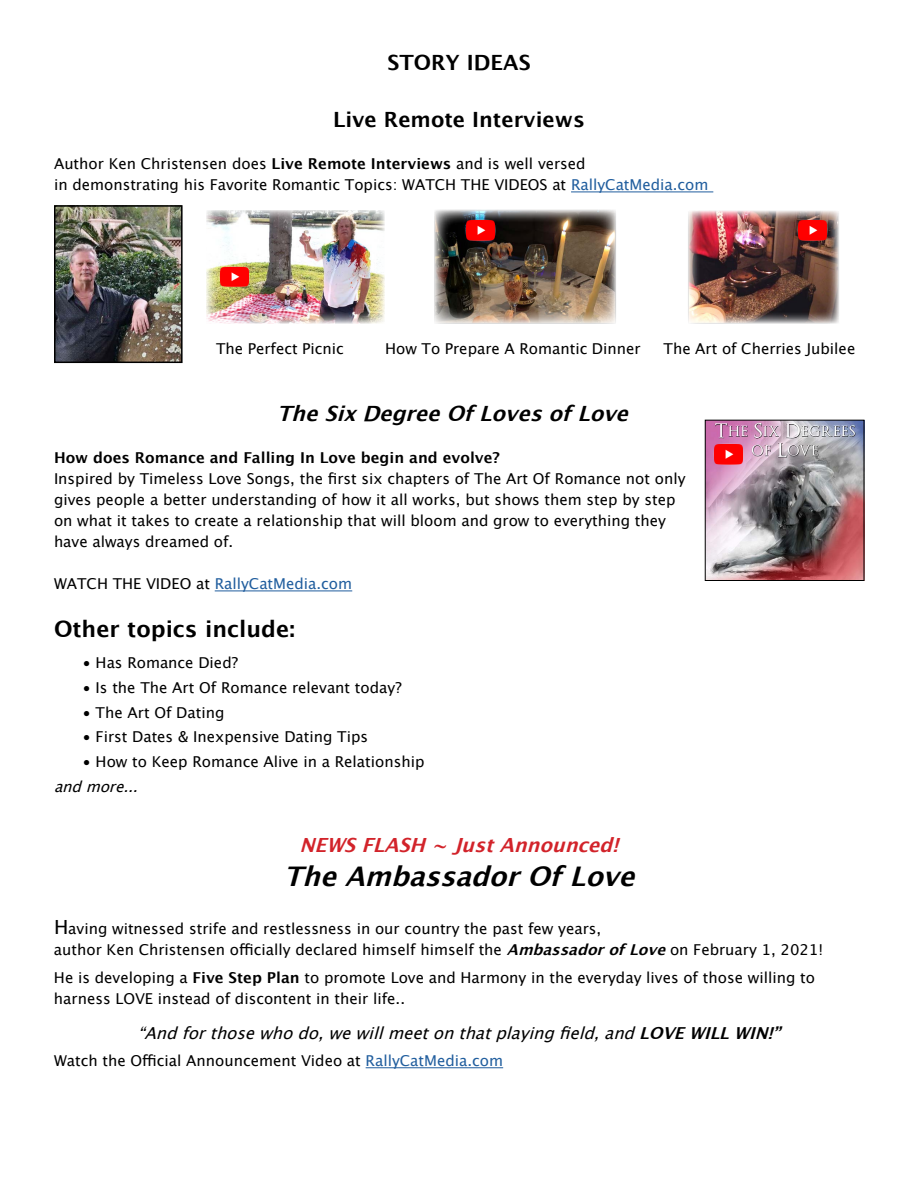
<style>
.page{position:relative;width:918px;height:1188px;background:#fff}
.page>*{position:absolute;margin:0;border:0;box-sizing:border-box;transform-origin:0 0}
.t1{font:italic 700 27px "Lucida Grande";color:#000}
.t2{font:700 22.5px "Lucida Grande";color:#000}
.t3{font:700 21px "Lucida Grande";color:#000}
.t4{font:italic 700 21px "Lucida Grande";color:#000}
.t5{font:italic 700 19.5px "Lucida Grande";color:#d2232a}
.t6{font:italic 16.5px "Lucida Grande";color:#000}
.t7{font:15px/21px "Lucida Grande";color:#000}
.t8{font:700 15px "Lucida Grande";color:#000}
.t9{font:15px "Lucida Grande";color:#215e9e}
.t10{font:italic 15px "Lucida Grande";color:#000}
.s1{font-weight:700}
.s2{color:#215e9e}
.s3{color:#000}
.s4{font-size:19.5px}
.s5{font-weight:700;font-style:italic}
</style>
<div class="page">
<img style="left:57px;top:208px;width:123px;height:152px">
<div style="left:54px;top:205px;width:129px;height:158px;border:2px solid #000"></div>
<img style="left:206px;top:210px;width:179px;height:114px">
<img style="left:436px;top:212px;width:178px;height:110px">
<img style="left:690px;top:212px;width:147px;height:110px">
<img style="left:216px;top:264px;width:36px;height:25px">
<img style="left:462px;top:218px;width:36px;height:24px">
<img style="left:795px;top:218px;width:36px;height:24px">
<img style="left:707px;top:422px;width:155px;height:157px">
<div style="left:705px;top:420px;width:159px;height:161px;border:1px solid #000"></div>
<img style="left:711px;top:442px;width:36px;height:25px">
<hr style="left:571px;top:192px;width:142px;height:1px;background:#215e9e">
<hr style="left:215px;top:591px;width:137px;height:1px;background:#215e9e">
<hr style="left:366px;top:1067px;width:137px;height:1px;background:#215e9e">
<h3 class="t3" style="left:387px;top:46px;width:145px">STORY IDEAS</h3>
<h3 class="t3" style="left:333px;top:103px;width:253px">Live Remote Interviews</h3>
<p class="t7" style="left:54px;top:154px;width:656px">Author Ken Christensen does <span class="s1">Live Remote Interviews</span> and is well versed<br>in demonstrating his Favorite Romantic Topics: WATCH THE VIDEOS at <span class="s2">RallyCatMedia.com</span></p>
<p class="t7" style="left:216px;top:338px;width:129px">The Perfect Picnic</p>
<p class="t7" style="left:385px;top:338px;width:257px">How To Prepare A Romantic Dinner</p>
<p class="t7" style="left:664px;top:338px;width:193px">The Art of Cherries Jubilee</p>
<h3 class="t4" style="left:277px;top:397px;width:362px">TheSixDegreeOfLovesofLove</h3>
<p class="t8" style="left:54px;top:446px;width:448px">How does Romance and Falling In Love begin and evolve?</p>
<p class="t7" style="left:54px;top:469px;width:633px">Inspired by Timeless Love Songs, the first six chapters of The Art Of Romance not only gives people a better understanding of how it all works, but shows them step by step on what it takes to create a relationship that will bloom and grow to everything they have always dreamed of.</p>
<p class="t9" style="left:54px;top:575px;width:300px"><span class="s3">WATCH THE VIDEO at</span> RallyCatMedia.com</p>
<h2 class="t2" style="left:54px;top:610px;width:242px">Other topics include:</h2>
<p class="t7" style="left:82px;top:652px;width:157px">• Has Romance Died?</p>
<p class="t7" style="left:82px;top:677px;width:321px">• Is the The Art Of Romance relevant today?</p>
<p class="t7" style="left:82px;top:702px;width:143px">• The Art Of Dating</p>
<p class="t7" style="left:82px;top:727px;width:287px">• First Dates &amp; Inexpensive Dating Tips</p>
<p class="t7" style="left:82px;top:751px;width:343px">• How to Keep Romance Alive in a Relationship</p>
<p class="t10" style="left:54px;top:778px;width:93px">andmore...</p>
<h3 class="t5" style="left:300px;top:829px;width:329px">NEWSFLASH~JustAnnounced!</h3>
<h1 class="t1" style="left:284px;top:855px;width:364px">TheAmbassadorOfLove</h1>
<p class="t7" style="left:54px;top:919px;width:771px"><span class="s4">H</span>aving witnessed strife and restlessness in our country the past few years,<br>author Ken Christensen officially declared himself himself the <span class="s5">AmbassadorofLove</span>on February 1, 2021!</p>
<p class="t7" style="left:54px;top:967px;width:762px">He is developing a <span class="s1">Five Step Plan</span> to promote Love and Harmony in the everyday lives of those willing to harness LOVE instead of discontent in their life..</p>
<p class="t6" style="left:138px;top:1023px;width:651px">“Andforthosewhodo,wewillmeetonthatplayingfield,and<span class="s1">LOVEWILLWIN!”</span></p>
<p class="t7" style="left:54px;top:1051px;width:451px">Watch the Official Announcement Video at <span class="s2">RallyCatMedia.com</span></p>
</div>
